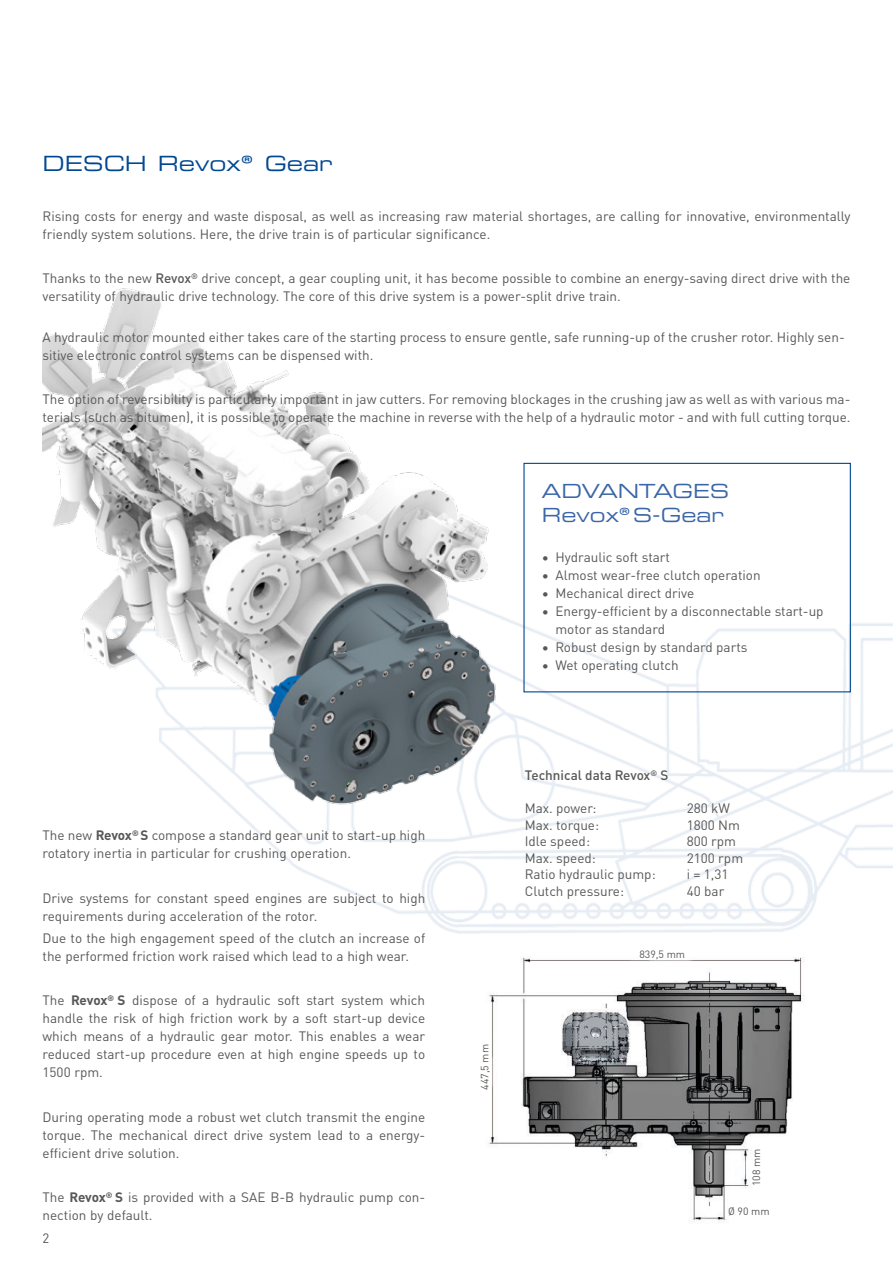
<style>
.page{position:relative;width:893px;height:1263px;background:#fff}
.page>*{position:absolute;margin:0;border:0;box-sizing:border-box;transform-origin:0 0}
.t1{font:21px "Eurostile LT Pro Ex 2";color:#004992}
.t2{font:19.5px/24px "Eurostile LT Pro Ex 2";color:#3b66a7}
.t3{font:13.5px/18px "DINOT";color:#575756}
.t4{font:500 13.5px "DINOT";color:#575756}
.t5{font:10.5px "DINOT";color:#575756}
.s1{font-weight:500}
.s2{font-weight:700}
</style>
<div class="page">
<img style="left:235px;top:617px;width:658px;height:317px">
<img style="left:489px;top:957px;width:315px;height:264px">
<img style="left:43px;top:288px;width:461px;height:524px">
<div style="left:523px;top:463px;width:328px;height:229px;border:1px solid #004992"></div>
<h1 class="t1" style="left:43px;top:149px;width:292px">DESCH Revox® Gear</h1>
<p class="t3" style="left:43px;top:206px;width:809px">Rising costs for energy and waste disposal, as well as increasing raw material shortages, are calling for innovative, environmentally friendly system solutions. Here, the drive train is of particular significance.</p>
<p class="t3" style="left:43px;top:269px;width:809px">Thanks to the new <span class="s1">Revox</span><sup>®</sup> drive concept, a gear coupling unit, it has become possible to combine an energy-saving direct drive with the versatility of hydraulic drive technology. The core of this drive system is a power-split drive train.</p>
<p class="t3" style="left:43px;top:327px;width:804px">A hydraulic motor mounted either takes care of the starting process to ensure gentle, safe running-up of the crusher rotor. Highly sen&shy;sitive electronic control systems can be dispensed with.</p>
<p class="t3" style="left:43px;top:389px;width:809px">The option of reversibility is particularly important in jaw cutters. For removing blockages in the crushing jaw as well as with various ma&shy;terials (such as bitumen), it is possible to operate the machine in reverse with the help of a hydraulic motor - and with full cutting torque.</p>
<h2 class="t2" style="left:542px;top:478px;width:189px">ADVANTAGES<br>Revox®S-Gear</h2>
<p class="t3" style="left:43px;top:825px;width:384px">The new <span class="s2">Revox</span><sup>®</sup> <span class="s2">S</span> compose a standard gear unit to start-up high rotatory inertia in particular for crushing operation.</p>
<p class="t3" style="left:43px;top:888px;width:384px">Drive systems for constant speed engines are subject to high requirements during acceleration of the rotor.</p>
<p class="t3" style="left:43px;top:928px;width:384px">Due to the high engagement speed of the clutch an increase of the performed friction work raised which lead to a high wear.</p>
<p class="t3" style="left:43px;top:991px;width:384px;text-align:justify">The <span class="s2">Revox</span><sup>®</sup> <span class="s2">S</span> dispose of a hydraulic soft start system which handle the risk of high friction work by a soft start-up device which means of a hydraulic gear motor. This enables a wear reduced start-up procedure even at high engine speeds up to 1500 rpm.</p>
<p class="t3" style="left:43px;top:1107px;width:384px;text-align:justify">During operating mode a robust wet clutch transmit the engine torque. The mechanical direct drive system lead to a energy&shy;efficient drive solution.</p>
<p class="t3" style="left:43px;top:1188px;width:384px">The <span class="s2">Revox</span><sup>®</sup> <span class="s2">S</span> is provided with a SAE B-B hydraulic pump con&shy;nection by default.</p>
<p class="t3" style="left:43px;top:1228px;width:8px">2</p>
<p class="t3" style="left:542px;top:548px;width:130px">• Hydraulic soft start</p>
<p class="t3" style="left:542px;top:566px;width:220px">• Almost wear-free clutch operation</p>
<p class="t3" style="left:542px;top:584px;width:154px">• Mechanical direct drive</p>
<p class="t3" style="left:555px;top:602px;width:270px;text-indent:-14px">• Energy-efficient by a disconnectable start-up motor as standard</p>
<p class="t3" style="left:542px;top:638px;width:207px">• Robust design by standard parts</p>
<p class="t3" style="left:542px;top:656px;width:138px">• Wet operating clutch</p>
<p class="t5" style="left:477px;top:1090px;width:47px;rotate:-90deg">447,5 mm</p>
<p class="t4" style="left:525px;top:765px;width:145px">Technical data Revox<sup>®</sup> S</p>
<p class="t3" style="left:525px;top:798px;width:73px">Max. power:</p>
<p class="t3" style="left:687px;top:798px;width:45px">280 kW</p>
<p class="t3" style="left:525px;top:815px;width:76px">Max. torque:</p>
<p class="t3" style="left:687px;top:815px;width:55px">1800 Nm</p>
<p class="t3" style="left:525px;top:831px;width:67px">Idle speed:</p>
<p class="t3" style="left:687px;top:831px;width:51px">800 rpm</p>
<p class="t3" style="left:525px;top:848px;width:73px">Max. speed:</p>
<p class="t3" style="left:687px;top:848px;width:58px">2100 rpm</p>
<p class="t3" style="left:525px;top:864px;width:132px">Ratio hydraulic pump:</p>
<p class="t3" style="left:687px;top:864px;width:43px">i = 1,31</p>
<p class="t3" style="left:525px;top:881px;width:101px">Clutch pressure:</p>
<p class="t3" style="left:687px;top:881px;width:39px">40 bar</p>
<p class="t5" style="left:639px;top:946px;width:47px">839,5 mm</p>
<p class="t5" style="left:748px;top:1186px;width:39px;rotate:-90deg">108 mm</p>
<p class="t5" style="left:728px;top:1203px;width:43px">Ø 90 mm</p>
</div>
